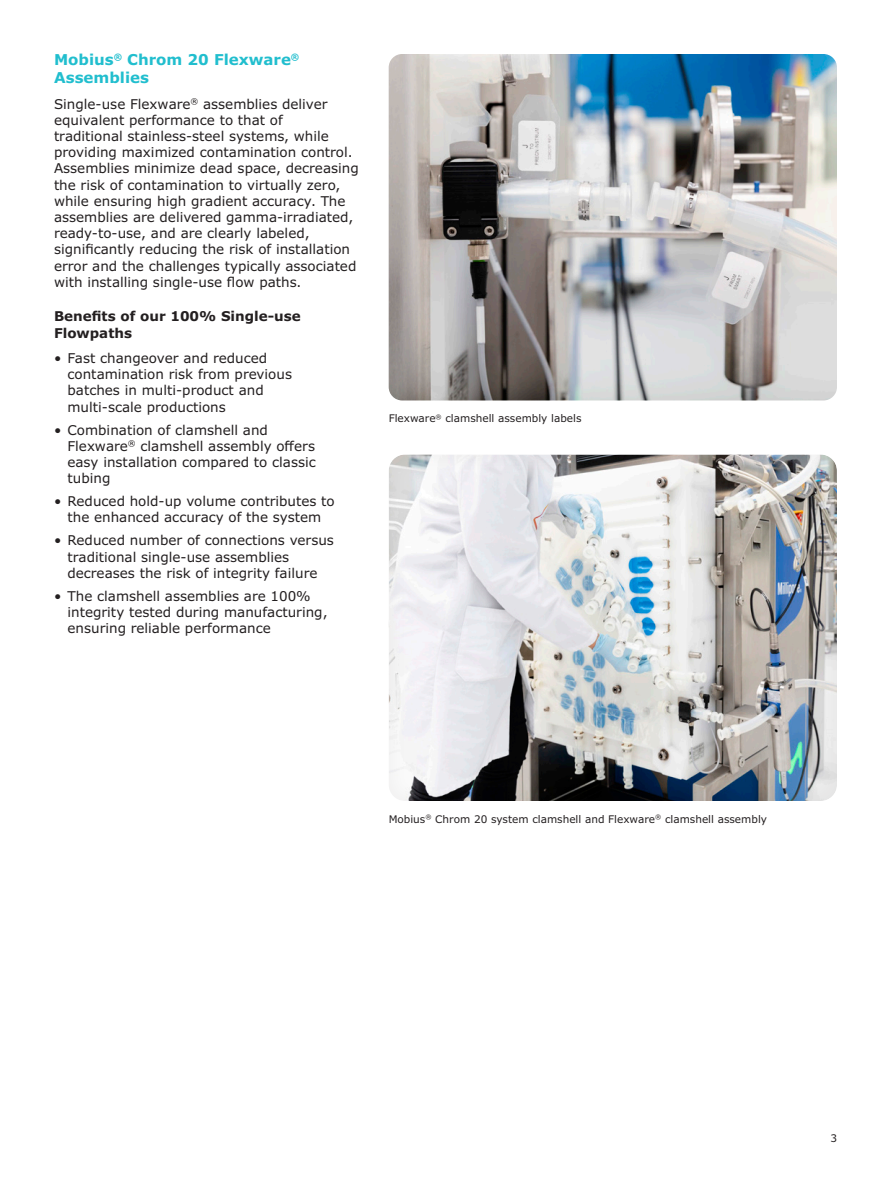
<style>
.page{position:relative;width:891px;height:1188px;background:#fff}
.page>*{position:absolute;margin:0;border:0;box-sizing:border-box;transform-origin:0 0}
.Body_Head_10_12{font:700 15px/18px "Verdana Pro";color:#21bece}
.Body_Copy_9_11{font:13.5px/16.2px "Verdana Pro";color:#231f20}
.Body_Subhead_9_11{font:700 13.5px/16.5px "Verdana Pro";color:#231f20}
.Caption_7_9{font:10.5px "Verdana Pro";color:#231f20}
</style>
<div class="page">
<div style="left:389px;top:453px;width:448px;height:348px;background:#231f20;opacity:.06"></div>
<img style="left:389px;top:54px;width:448px;height:346px">
<p class="Body_Head_10_12" style="left:54px;top:51px;width:247px">Mobius<sup>®</sup> Chrom 20 Flexware<sup>®<br></sup>Assemblies</p>
<p class="Body_Copy_9_11" style="left:54px;top:96px;width:306px">Single-use Flexware<sup>®</sup> assemblies deliver equivalent performance to that of<br>traditional stainless-steel systems, while providing maximized contamination control.<br>Assemblies minimize dead space, decreasing the risk of contamination to virtually zero, while ensuring high gradient accuracy. The assemblies are delivered gamma-irradiated, ready-to-use, and are clearly labeled, significantly reducing the risk of installation error and the challenges typically associated with installing single-use flow paths.</p>
<p class="Body_Subhead_9_11" style="left:54px;top:308px;width:248px">Benefits of our 100% Single-use<br>Flowpaths</p>
<p class="Body_Copy_9_11" style="left:68px;top:350px;width:226px;text-indent:-14px">• Fast changeover and reduced contamination risk from previous batches in multi-product and multi-scale productions</p>
<p class="Body_Copy_9_11" style="left:68px;top:422px;width:250px;text-indent:-14px">• Combination of clamshell and<br>Flexware<sup>®</sup> clamshell assembly offers easy installation compared to classic tubing</p>
<p class="Body_Copy_9_11" style="left:54px;top:493px;width:282px;text-align:center">• Reduced hold-up volume contributes to the enhanced accuracy of the system</p>
<p class="Body_Copy_9_11" style="left:68px;top:533px;width:268px;text-indent:-14px">• Reduced number of connections versus traditional single-use assemblies decreases the risk of integrity failure</p>
<p class="Body_Copy_9_11" style="left:68px;top:588px;width:262px;text-indent:-14px">• The clamshell assemblies are 100% integrity tested during manufacturing, ensuring reliable performance</p>
<p class="Caption_7_9" style="left:389px;top:412px;width:194px">Flexware<sup>®</sup> clamshell assembly labels</p>
<p class="Caption_7_9" style="left:389px;top:812px;width:380px">Mobius<sup>®</sup> Chrom 20 system clamshell and Flexware<sup>®</sup> clamshell assembly</p>
<p class="Caption_7_9" style="left:831px;top:1131px;width:8px">3</p>
</div>
